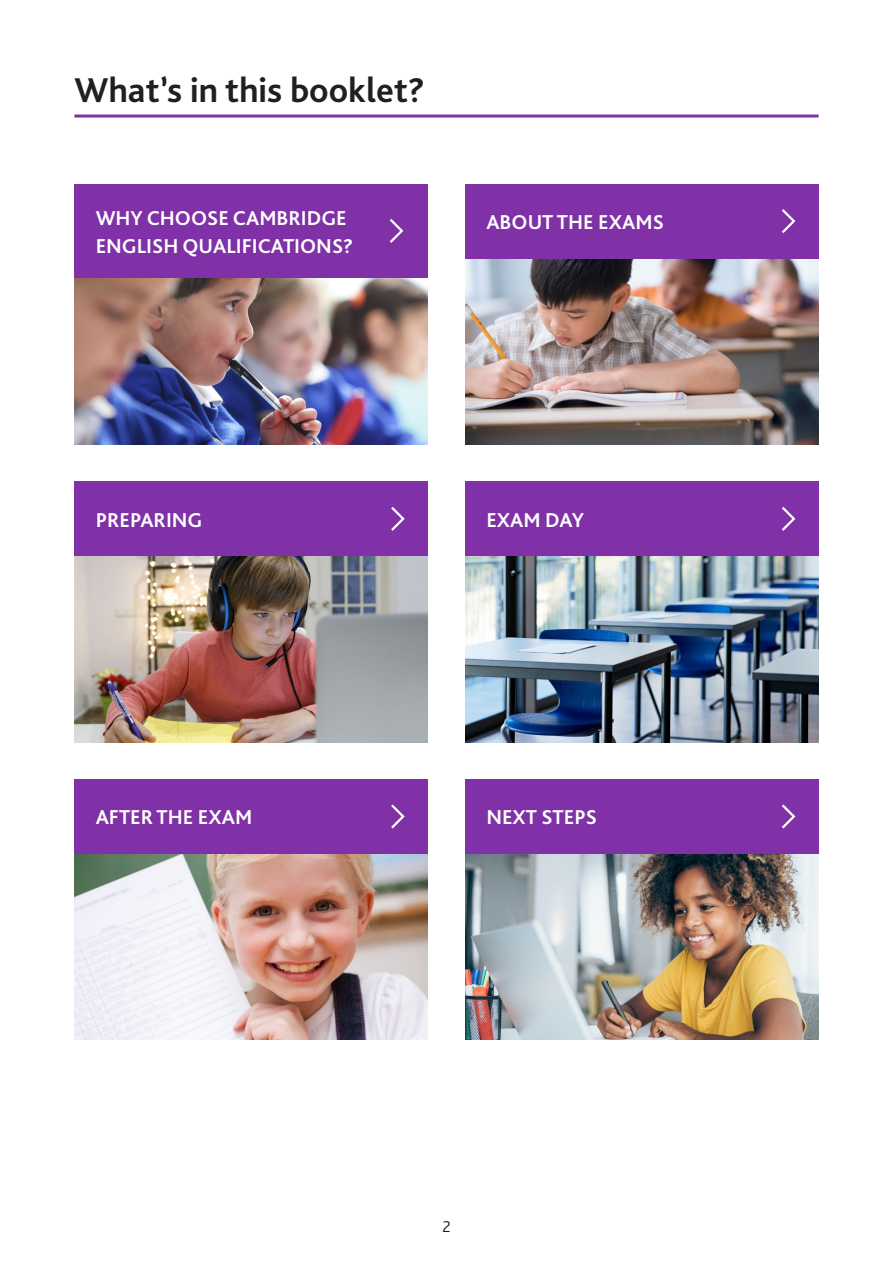
<style>
.page{position:relative;width:893px;height:1263px;background:#fff}
.page>*{position:absolute;margin:0;border:0;box-sizing:border-box;transform-origin:0 0}
.t1{font:700 36px "Bliss Pro";color:#231f20}
.Tile_headings_14pt{font:700 21px/28.5px "Bliss Pro";color:#fff}
.t2{font:300 16.5px "Bliss Pro";color:#231f20}
</style>
<div class="page">
<hr style="left:74px;top:115px;width:745px;height:3px;background:#8031a7">
<img style="left:74px;top:278px;width:354px;height:166px">
<div style="left:74px;top:184px;width:354px;height:94px;background:#8031a7"></div>
<svg style="left:389px;top:219px;width:15px;height:24px"></svg>
<img style="left:465px;top:258px;width:354px;height:186px">
<div style="left:465px;top:184px;width:354px;height:74px;background:#8031a7"></div>
<svg style="left:782px;top:209px;width:14px;height:24px"></svg>
<img style="left:74px;top:556px;width:354px;height:186px">
<div style="left:74px;top:482px;width:354px;height:74px;background:#8031a7"></div>
<svg style="left:391px;top:507px;width:14px;height:24px"></svg>
<img style="left:465px;top:556px;width:354px;height:186px">
<div style="left:465px;top:482px;width:354px;height:74px;background:#8031a7"></div>
<svg style="left:782px;top:507px;width:14px;height:24px"></svg>
<img style="left:74px;top:854px;width:354px;height:186px">
<div style="left:74px;top:779px;width:354px;height:75px;background:#8031a7"></div>
<svg style="left:391px;top:804px;width:14px;height:25px"></svg>
<img style="left:465px;top:854px;width:354px;height:186px">
<div style="left:465px;top:779px;width:354px;height:75px;background:#8031a7"></div>
<svg style="left:782px;top:804px;width:14px;height:25px"></svg>
<h1 class="t1" style="left:74px;top:67px;width:352px">What’s in this booklet?</h1>
<p class="Tile_headings_14pt" style="left:96px;top:203px;width:259px">WHY CHOOSE CAMBRIDGE<br>ENGLISH QUALIFICATIONS?</p>
<p class="Tile_headings_14pt" style="left:486px;top:207px;width:179px">ABOUT THE EXAMS</p>
<p class="Tile_headings_14pt" style="left:96px;top:505px;width:108px">PREPARING</p>
<p class="Tile_headings_14pt" style="left:486px;top:505px;width:99px">EXAM DAY</p>
<p class="Tile_headings_14pt" style="left:96px;top:803px;width:158px">AFTER THE EXAM</p>
<p class="Tile_headings_14pt" style="left:486px;top:803px;width:112px">NEXT STEPS</p>
<p class="t2" style="left:442px;top:1216px;width:10px">2</p>
</div>
